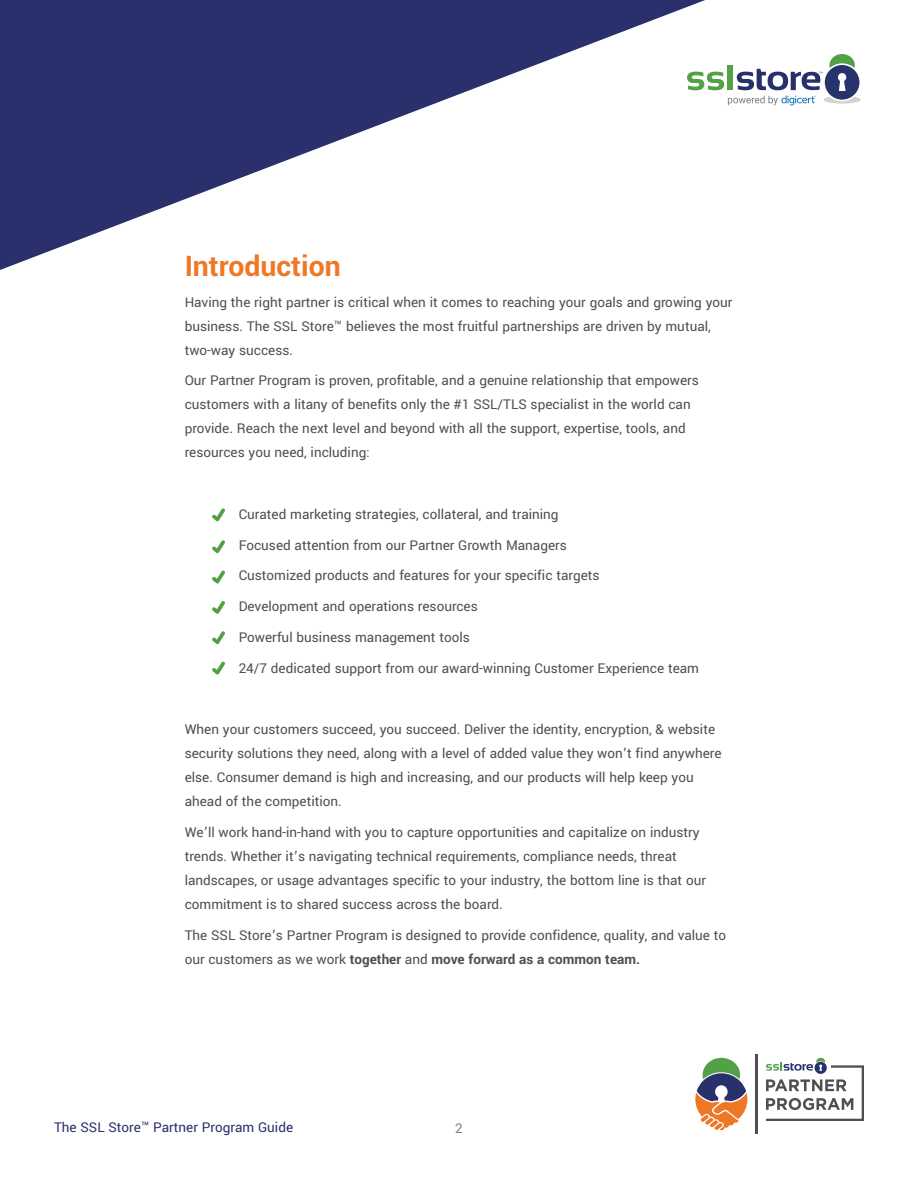
<style>
.page{position:relative;width:918px;height:1188px;background:#fff}
.page>*{position:absolute;margin:0;border:0;box-sizing:border-box;transform-origin:0 0}
.t1{font:700 31.5px "Yantramanav";color:#ef7826}
.t2{font:15px/24px "Yantramanav";color:#4f4f4f}
.t3{font:15px "Yantramanav";color:#29306c}
.t4{font:15px "Yantramanav";color:#848484}
.s1{font-weight:700}
</style>
<div class="page">
<svg style="left:0;top:0;width:705px;height:270px;fill:#29306c"></svg>
<hr style="left:756px;top:1054px;width:2px;height:80px;background:#4f4f4f">
<svg style="left:695px;top:1058px;width:52px;height:73px"></svg>
<svg style="left:766px;top:1058px;width:98px;height:63px"></svg>
<svg style="left:212px;top:508px;width:13px;height:13px"></svg>
<svg style="left:212px;top:540px;width:13px;height:13px"></svg>
<svg style="left:212px;top:570px;width:13px;height:13px"></svg>
<svg style="left:212px;top:601px;width:13px;height:13px"></svg>
<svg style="left:212px;top:631px;width:13px;height:13px"></svg>
<svg style="left:212px;top:661px;width:13px;height:13px"></svg>
<svg style="left:687px;top:54px;width:174px;height:51px"></svg>
<h1 class="t1" style="left:185px;top:247px;width:158px">Introduction</h1>
<p class="t2" style="left:185px;top:290px;width:549px">Having the right partner is critical when it comes to reaching your goals and growing your business. The SSL Store™ believes the most fruitful partnerships are driven by mutual, two-way success.</p>
<p class="t2" style="left:185px;top:369px;width:516px">Our Partner Program is proven, profitable, and a genuine relationship that empowers customers with a litany of benefits only the #1 SSL/TLS specialist in the world can provide. Reach the next level and beyond with all the support, expertise, tools, and resources you need, including:</p>
<p class="t2" style="left:239px;top:499px;width:462px;line-height:30.8px">Curated marketing strategies, collateral, and training<br>Focused attention from our Partner Growth Managers<br>Customized products and features for your specific targets<br>Development and operations resources<br>Powerful business management tools<br>24/7 dedicated support from our award-winning Customer Experience team</p>
<p class="t2" style="left:185px;top:718px;width:538px">When your customers succeed, you succeed. Deliver the identity, encryption, &amp; website security solutions they need, along with a level of added value they won’t find anywhere else. Consumer demand is high and increasing, and our products will help keep you ahead of the competition.</p>
<p class="t2" style="left:185px;top:820px;width:523px">We’ll work hand-in-hand with you to capture opportunities and capitalize on industry trends. Whether it’s navigating technical requirements, compliance needs, threat landscapes, or usage advantages specific to your industry, the bottom line is that our commitment is to shared success across the board.</p>
<p class="t2" style="left:185px;top:923px;width:543px">The SSL Store’s Partner Program is designed to provide confidence, quality, and value to our customers as we work <span class="s1">together</span> and <span class="s1">move forward as a common team.</span></p>
<p class="t3" style="left:54px;top:1118px;width:241px">The SSL Store™ Partner Program Guide</p>
<p class="t4" style="left:455px;top:1119px;width:9px">2</p>
</div>
